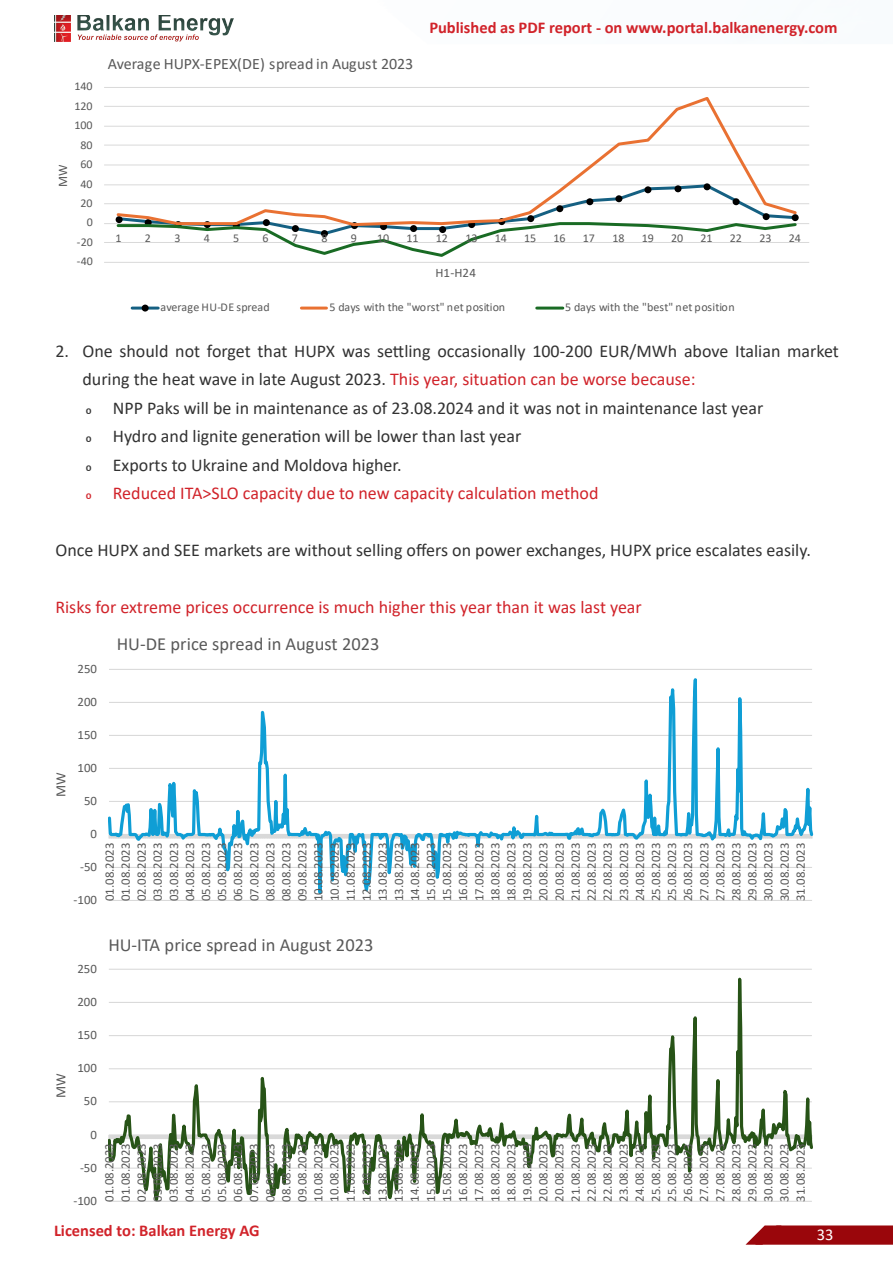
<style>
.page{position:relative;width:893px;height:1263px;background:#fff}
.page>*{position:absolute;margin:0;border:0;box-sizing:border-box;transform-origin:0 0}
.t1{font:18.45px "Calibri";color:#595959}
.t2{font:18px/28.5px "Calibri";color:#323232}
.t3{font:18px "Calibri";color:#d1232a}
.t4{font:700 16.5px "Calibri";color:#d1232a}
.t5{font:16.5px "Calibri";color:#fff}
.t6{font:15.9px "Calibri";letter-spacing:-.005em;color:#595959}
.t7{font:14.25px "Calibri";color:#595959}
.t8{font:13.05px "Calibri";color:#595959}
.t9{font:12.9px/16px "Calibri";color:#595959;text-align:justify}
.t10{font:11.85px "Calibri";letter-spacing:-.005em;color:#595959}
.t11{font:11.85px "Calibri";letter-spacing:.02em;color:#595959}
.s1{color:#d1232a}
</style>
<div class="page">
<svg style="left:745px;top:1225px;width:148px;height:20px;background:#a41f24"></svg>
<div style="left:53px;top:15px;width:181px;height:36px;background:#231f20;opacity:.4"></div>
<hr style="left:104px;top:262px;width:705px;height:1px;background:#d9d9d9">
<hr style="left:104px;top:242px;width:705px;height:1px;background:#d9d9d9">
<hr style="left:104px;top:203px;width:705px;height:1px;background:#d9d9d9">
<hr style="left:104px;top:184px;width:705px;height:1px;background:#d9d9d9">
<hr style="left:104px;top:164px;width:705px;height:1px;background:#d9d9d9">
<hr style="left:104px;top:145px;width:705px;height:1px;background:#d9d9d9">
<hr style="left:104px;top:126px;width:705px;height:1px;background:#d9d9d9">
<hr style="left:104px;top:106px;width:705px;height:1px;background:#d9d9d9">
<hr style="left:104px;top:87px;width:705px;height:1px;background:#d9d9d9">
<hr style="left:104px;top:223px;width:705px;height:1px;background:#d9d9d9">
<svg style="left:115px;top:97px;width:684px;height:86px"></svg>
<svg style="left:115px;top:183px;width:684px;height:74px"></svg>
<hr style="left:132px;top:307px;width:26px;height:3px;background:#156082">
<div style="left:142px;top:305px;width:7px;height:7px;background:#000;border-radius:50%"></div>
<hr style="left:301px;top:307px;width:25px;height:3px;background:#e97132">
<hr style="left:537px;top:307px;width:26px;height:3px;background:#196b24">
<svg style="left:109px;top:669px;width:704px;height:232px"></svg>
<svg style="left:109px;top:969px;width:704px;height:233px"></svg>
<p class="t8" style="left:54px;top:187px;width:24px;rotate:-90deg">MW</p>
<p class="t10" style="left:74px;top:78px;width:20px">140</p>
<p class="t10" style="left:74px;top:97px;width:20px">120</p>
<p class="t10" style="left:74px;top:117px;width:20px">100</p>
<p class="t10" style="left:81px;top:136px;width:14px">80</p>
<p class="t10" style="left:81px;top:156px;width:14px">60</p>
<p class="t10" style="left:81px;top:175px;width:14px">40</p>
<p class="t10" style="left:81px;top:195px;width:14px">20</p>
<p class="t10" style="left:87px;top:214px;width:8px">0</p>
<p class="t10" style="left:77px;top:234px;width:18px">-20</p>
<p class="t10" style="left:77px;top:253px;width:18px">-40</p>
<p class="t6" style="left:108px;top:52px;width:307px">Average HUPX-EPEX(DE) spread in August 2023</p>
<p class="t4" style="left:429px;top:15px;width:410px">Published as PDF report - on www.portal.balkanenergy.com</p>
<p class="t10" style="left:116px;top:230px;width:8px">1</p>
<p class="t10" style="left:145px;top:230px;width:8px">2</p>
<p class="t10" style="left:174px;top:230px;width:8px">3</p>
<p class="t10" style="left:204px;top:230px;width:8px">4</p>
<p class="t10" style="left:233px;top:230px;width:8px">5</p>
<p class="t10" style="left:263px;top:230px;width:8px">6</p>
<p class="t10" style="left:292px;top:230px;width:8px">7</p>
<p class="t10" style="left:321px;top:230px;width:8px">8</p>
<p class="t10" style="left:351px;top:230px;width:8px">9</p>
<p class="t10" style="left:377px;top:230px;width:14px">10</p>
<p class="t10" style="left:407px;top:230px;width:14px">11</p>
<p class="t10" style="left:436px;top:230px;width:14px">12</p>
<p class="t10" style="left:465px;top:230px;width:14px">13</p>
<p class="t10" style="left:495px;top:230px;width:14px">14</p>
<p class="t10" style="left:524px;top:230px;width:14px">15</p>
<p class="t10" style="left:554px;top:230px;width:14px">16</p>
<p class="t10" style="left:583px;top:230px;width:14px">17</p>
<p class="t10" style="left:612px;top:230px;width:14px">18</p>
<p class="t10" style="left:642px;top:230px;width:14px">19</p>
<p class="t10" style="left:671px;top:230px;width:14px">20</p>
<p class="t10" style="left:700px;top:230px;width:14px">21</p>
<p class="t10" style="left:730px;top:230px;width:14px">22</p>
<p class="t10" style="left:759px;top:230px;width:14px">23</p>
<p class="t10" style="left:789px;top:230px;width:14px">24</p>
<p class="t9" style="left:435px;top:265px;width:42px">H1-H24</p>
<p class="t11" style="left:160px;top:299px;width:111px">average HU-DE spread</p>
<p class="t10" style="left:330px;top:299px;width:177px">5 days with the "worst" net position</p>
<p class="t10" style="left:565px;top:299px;width:171px">5 days with the "best" net position</p>
<p class="t2" style="left:82px;top:336px;width:758px;text-indent:-27px">2. One should not forget that HUPX was settling occasionally 100-200 EUR/MWh above Italian market during the heat wave in late August 2023. <span class="s1">This year, situation can be worse because:</span></p>
<p class="t2" style="left:86px;top:393px;width:679px">Д NPP Paks will be in maintenance as of 23.08.2024 and it was not in maintenance last year</p>
<p class="t2" style="left:86px;top:421px;width:437px">Д Hydro and lignite generation will be lower than last year</p>
<p class="t2" style="left:86px;top:450px;width:317px">Д Exports to Ukraine and Moldova higher.</p>
<p class="t3" style="left:86px;top:481px;width:514px">Д Reduced ITA&gt;SLO capacity due to new capacity calculation method</p>
<p class="t2" style="left:55px;top:535px;width:757px">Once HUPX and SEE markets are without selling offers on power exchanges, HUPX price escalates easily.</p>
<p class="t3" style="left:55px;top:595px;width:588px">Risks for extreme prices occurrence is much higher this year than it was last year</p>
<p class="t7" style="left:51px;top:797px;width:26px;rotate:-90deg">MW</p>
<p class="t9" style="left:78px;top:660px;width:21px">250</p>
<p class="t9" style="left:78px;top:693px;width:21px">200</p>
<p class="t9" style="left:78px;top:726px;width:21px">150</p>
<p class="t9" style="left:78px;top:759px;width:21px">100</p>
<p class="t9" style="left:84px;top:792px;width:15px">50</p>
<p class="t1" style="left:117px;top:630px;width:264px">HU-DE price spread in August 2023</p>
<p class="t9" style="left:91px;top:825px;width:8px">0</p>
<p class="t9" style="left:80px;top:858px;width:18px">-50</p>
<p class="t9" style="left:74px;top:891px;width:25px">-100</p>
<p class="t9" style="left:101px;top:901px;width:60px;rotate:-90deg">01.08.2023<br>01.08.2023<br>02.08.2023<br>03.08.2023<br>03.08.2023<br>04.08.2023<br>05.08.2023<br>05.08.2023<br>06.08.2023<br>07.08.2023<br>08.08.2023<br>08.08.2023<br>09.08.2023<br>10.08.2023<br>10.08.2023<br>11.08.2023<br>12.08.2023<br>13.08.2023<br>13.08.2023<br>14.08.2023<br>15.08.2023<br>15.08.2023<br>16.08.2023<br>17.08.2023<br>18.08.2023<br>18.08.2023<br>19.08.2023<br>20.08.2023<br>20.08.2023<br>21.08.2023<br>22.08.2023<br>22.08.2023<br>23.08.2023<br>24.08.2023<br>25.08.2023<br>25.08.2023<br>26.08.2023<br>27.08.2023<br>27.08.2023<br>28.08.2023<br>29.08.2023<br>30.08.2023<br>30.08.2023<br>31.08.2023</p>
<p class="t9" style="left:77px;top:960px;width:21px">250</p>
<p class="t9" style="left:77px;top:993px;width:21px">200</p>
<p class="t1" style="left:108px;top:932px;width:267px">HU-ITA price spread in August 2023</p>
<p class="t7" style="left:51px;top:1098px;width:26px;rotate:-90deg">MW</p>
<p class="t9" style="left:77px;top:1026px;width:21px">150</p>
<p class="t9" style="left:77px;top:1060px;width:21px">100</p>
<p class="t9" style="left:84px;top:1093px;width:15px">50</p>
<p class="t9" style="left:90px;top:1126px;width:8px">0</p>
<p class="t9" style="left:80px;top:1159px;width:18px">-50</p>
<p class="t9" style="left:74px;top:1192px;width:25px">-100</p>
<p class="t9" style="left:101px;top:1201px;width:60px;rotate:-90deg">01.08.2023<br>01.08.2023<br>02.08.2023<br>03.08.2023<br>03.08.2023<br>04.08.2023<br>05.08.2023<br>05.08.2023<br>06.08.2023<br>07.08.2023<br>08.08.2023<br>08.08.2023<br>09.08.2023<br>10.08.2023<br>10.08.2023<br>11.08.2023<br>12.08.2023<br>13.08.2023<br>13.08.2023<br>14.08.2023<br>15.08.2023<br>15.08.2023<br>16.08.2023<br>17.08.2023<br>18.08.2023<br>18.08.2023<br>19.08.2023<br>20.08.2023<br>20.08.2023<br>21.08.2023<br>22.08.2023<br>22.08.2023<br>23.08.2023<br>24.08.2023<br>25.08.2023<br>25.08.2023<br>26.08.2023<br>27.08.2023<br>27.08.2023<br>28.08.2023<br>29.08.2023<br>30.08.2023<br>30.08.2023<br>31.08.2023</p>
<p class="t4" style="left:54px;top:1219px;width:207px">Licensed to: Balkan Energy AG</p>
<p class="t5" style="left:817px;top:1223px;width:18px">33</p>
</div>
